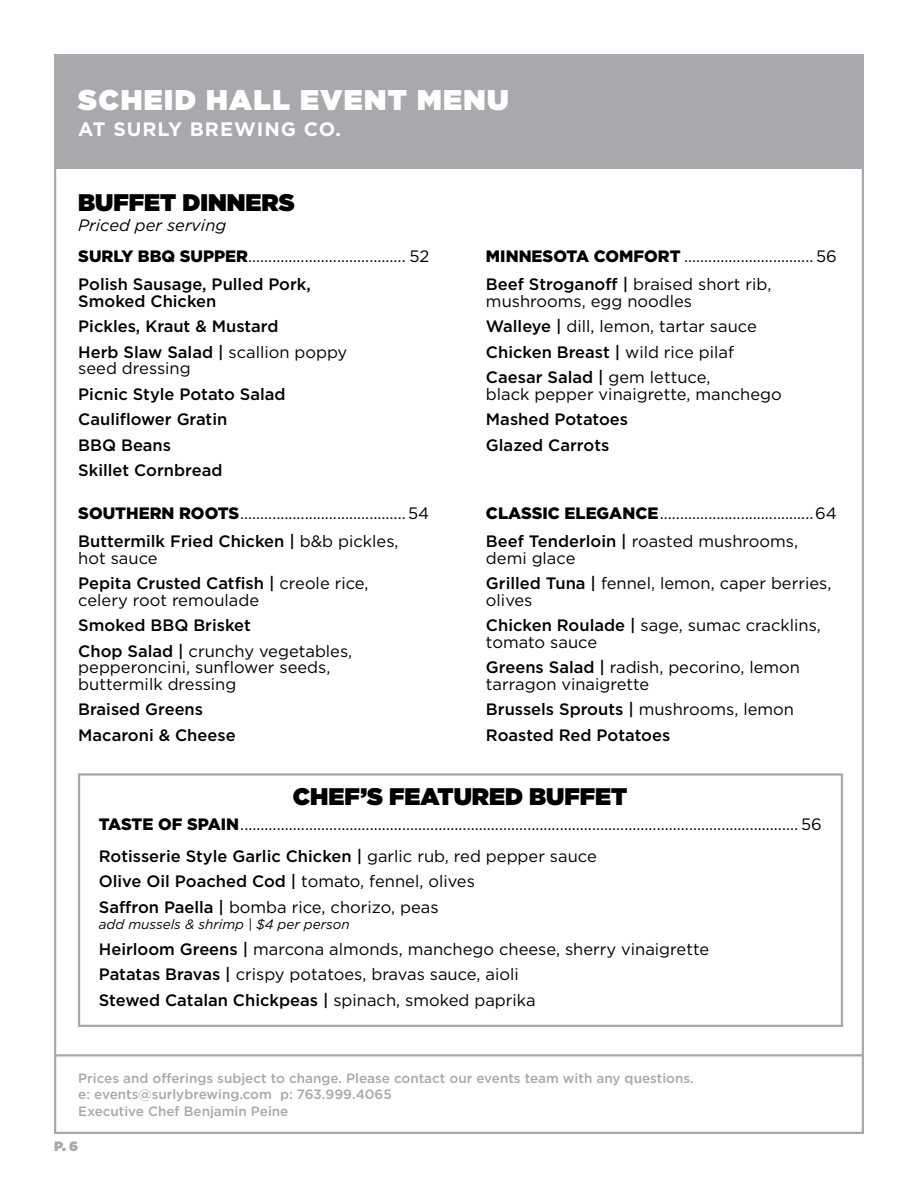
<style>
.page{position:relative;width:918px;height:1188px;background:#fff}
.page>*{position:absolute;margin:0;border:0;box-sizing:border-box;transform-origin:0 0}
.t1{font:900 28.5px "Gotham HTF";letter-spacing:.05em;color:#fff}
.t2{font:900 24px "Gotham HTF";color:#000}
.t3{font:700 19.5px "Gotham HTF";letter-spacing:.05em;color:#fff}
.t4{font:16.5px/25.5px "Gotham HTF";color:#000}
.t5{font:500 16.5px/25.5px "Gotham HTF";color:#000}
.t6{font:italic 16.5px "Gotham HTF";color:#000}
.t7{font:500 13.5px/16.2px "Gotham HTF";color:#a7a9ac}
.t8{font:italic 13.5px "Gotham HTF";color:#000}
.t9{font:900 13.5px "Gotham HTF";color:#a7a9ac}
.s1{font-weight:900}
.s2{font-weight:500}
.s3{font-weight:400}
</style>
<div class="page">
<hr style="left:55px;top:1054px;width:808px;height:2px;background:#a7a9ac">
<div style="left:55px;top:55px;width:808px;height:114px;background:#a7a9ac"></div>
<div style="left:78px;top:773px;width:765px;height:254px;border:2px solid #a7a9ac"></div>
<h1 class="t1" style="left:78px;top:83px;width:432px">SCHEID HALL EVENT MENU</h1>
<p class="t3" style="left:78px;top:118px;width:264px">AT SURLY BREWING CO.</p>
<h2 class="t2" style="left:78px;top:189px;width:218px">BUFFET DINNERS</h2>
<p class="t6" style="left:78px;top:216px;width:150px">Priced per serving</p>
<p class="t4" style="left:78px;top:242px;width:353px;line-height:28.5px"><span class="s1">SURLY BBQ SUPPER</span>....................................... 52<br><span class="s2">Polish Sausage, Pulled Pork,</span></p>
<p class="t5" style="left:78px;top:288px;width:271px">Smoked Chicken<br>Pickles, Kraut &amp; Mustard<br>Herb Slaw Salad | <span class="s3">scallion poppy</span></p>
<p class="t4" style="left:78px;top:356px;width:114px">seed dressing</p>
<p class="t5" style="left:78px;top:381px;width:209px">Picnic Style Potato Salad<br>Cauliflower Gratin<br>BBQ Beans<br>Skillet Cornbread</p>
<p class="t4" style="left:78px;top:499px;width:353px;line-height:28.5px"><span class="s1">SOUTHERN ROOTS</span>.........................................54<br><span class="s2">Buttermilk Fried Chicken |</span> b&amp;b pickles,</p>
<p class="t5" style="left:78px;top:545px;width:292px"><span class="s3">hot sauce<br></span>Pepita Crusted Catfish | <span class="s3">creole rice,</span></p>
<p class="t4" style="left:78px;top:587px;width:182px">celery root remoulade</p>
<p class="t5" style="left:78px;top:612px;width:276px">Smoked BBQ Brisket<br>Chop Salad | <span class="s3">crunchy vegetables,</span></p>
<p class="t4" style="left:78px;top:659px;width:254px;line-height:16.5px">pepperoncini, sunflower seeds, buttermilk dressing</p>
<p class="t5" style="left:78px;top:696px;width:159px">Braised Greens<br>Macaroni &amp; Cheese</p>
<p class="t4" style="left:486px;top:242px;width:353px;line-height:28.5px"><span class="s1">MINNESOTA COMFORT</span> ................................ 56<br><span class="s2">Beef Stroganoff |</span> braised short rib,</p>
<p class="t4" style="left:486px;top:288px;width:272px">mushrooms, egg noodles<br><span class="s2">Walleye |</span> dill, lemon, tartar sauce<br><span class="s2">Chicken Breast |</span> wild rice pilaf<br><span class="s2">Caesar Salad |</span> gem lettuce,</p>
<p class="t4" style="left:486px;top:381px;width:297px">black pepper vinaigrette, manchego</p>
<p class="t5" style="left:486px;top:407px;width:144px">Mashed Potatoes<br>Glazed Carrots</p>
<p class="t4" style="left:486px;top:499px;width:353px;line-height:28.5px"><span class="s1">CLASSIC ELEGANCE</span>......................................64<br><span class="s2">Beef Tenderloin |</span> roasted mushrooms,</p>
<p class="t4" style="left:486px;top:545px;width:347px">demi glace<br><span class="s2">Grilled Tuna |</span> fennel, lemon, caper berries,</p>
<p class="t4" style="left:486px;top:587px;width:336px">olives<br><span class="s2">Chicken Roulade |</span> sage, sumac cracklins,</p>
<p class="t4" style="left:486px;top:629px;width:316px">tomato sauce<br><span class="s2">Greens Salad |</span> radish, pecorino, lemon</p>
<p class="t4" style="left:486px;top:671px;width:310px">tarragon vinaigrette<br><span class="s2">Brussels Sprouts |</span> mushrooms, lemon<br><span class="s2">Roasted Red Potatoes</span></p>
<h2 class="t2" style="left:293px;top:783px;width:336px">CHEF’S FEATURED BUFFET</h2>
<p class="t4" style="left:99px;top:811px;width:724px"><span class="s1">TASTE OF SPAIN</span>.......................................................................................................................................... 56</p>
<p class="t4" style="left:99px;top:843px;width:500px"><span class="s2">Rotisserie Style Garlic Chicken |</span> garlic rub, red pepper sauce<br><span class="s2">Olive Oil Poached Cod |</span> tomato, fennel, olives<br><span class="s2">Saffron Paella |</span> bomba rice, chorizo, peas</p>
<p class="t8" style="left:99px;top:917px;width:252px">add mussels &amp; shrimp | $4 per person</p>
<p class="t4" style="left:99px;top:936px;width:612px"><span class="s2">Heirloom Greens |</span> marcona almonds, manchego cheese, sherry vinaigrette<br><span class="s2">Patatas Bravas |</span> crispy potatoes, bravas sauce, aioli<br><span class="s2">Stewed Catalan Chickpeas |</span> spinach, smoked paprika</p>
<p class="t7" style="left:78px;top:1070px;width:617px">Prices and offerings subject to change. Please contact our events team with any questions. e: events@surlybrewing.com p: 763.999.4065<br>Executive Chef Benjamin Peine</p>
<p class="t9" style="left:54px;top:1138px;width:26px">P. 6</p>
</div>
